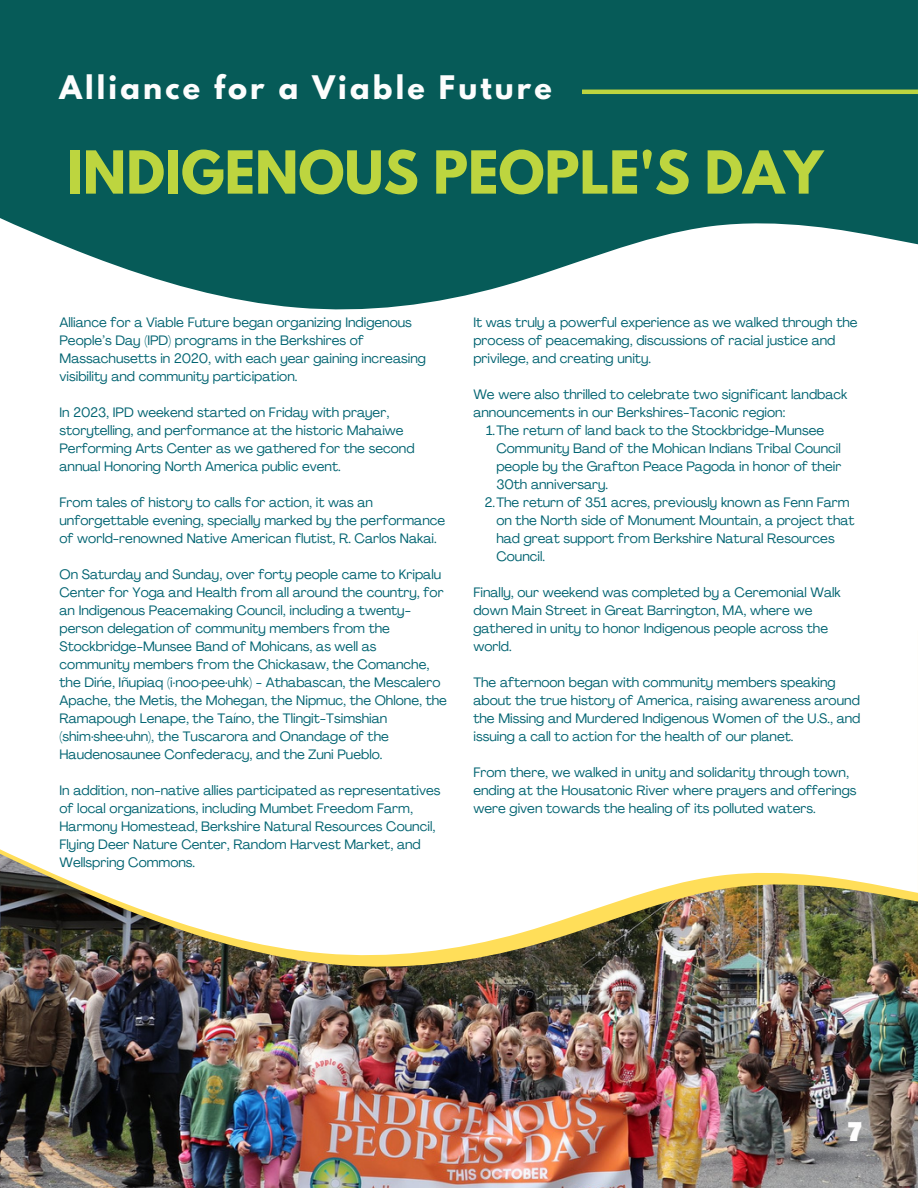
<style>
.page{position:relative;width:918px;height:1188px;background:#fff}
.page>*{position:absolute;margin:0;border:0;box-sizing:border-box;transform-origin:0 0}
.t1{font:700 52.5px "League Spartan";color:#bdd53f}
.t2{font:700 28.8px "League Spartan";letter-spacing:.11em;color:#fdfdfd}
.t3{font:900 condensed 26.1px "Agrandir";color:#fdfdfd}
.t4{font:13.5px/18px "Agrandir";color:#016371}
</style>
<div class="page">
<img style="left:0;top:970px;width:918px;height:218px">
<img style="left:0;top:959px;width:918px;height:11px">
<img style="left:0;top:849px;width:918px;height:110px">
<svg style="left:0;top:0;width:918px;height:310px;background:#2a7270"></svg>
<hr style="left:582px;top:90px;width:336px;height:4px;background:#bdd53f">
<h2 class="t2" style="left:60px;top:73px;width:494px">Alliance for a Viable Future</h2>
<h1 class="t1" style="left:67px;top:146px;width:758px">INDIGENOUS PEOPLE'S DAY</h1>
<p class="t4" style="left:60px;top:315px;width:368px">Alliance for a Viable Future began organizing Indigenous People’s Day (IPD) programs in the Berkshires of Massachusetts in 2020, with each year gaining increasing visibility and community participation.</p>
<p class="t4" style="left:60px;top:405px;width:357px">In 2023, IPD weekend started on Friday with prayer, storytelling, and performance at the historic Mahaiwe Performing Arts Center as we gathered for the second annual Honoring North America public event.</p>
<p class="t4" style="left:60px;top:495px;width:387px">From tales of history to calls for action, it was an unforgettable evening, specially marked by the performance of world-renowned Native American flutist, R. Carlos Nakai.</p>
<p class="t4" style="left:60px;top:567px;width:389px">On Saturday and Sunday, over forty people came to Kripalu Center for Yoga and Health from all around the country, for an Indigenous Peacemaking Council, including a twenty&shy;person delegation of community members from the Stockbridge-Munsee Band of Mohicans, as well as community members from the Chickasaw, the Comanche, the Dińe, Iñupiaq (i·noo·pee·uhk) - Athabascan, the Mescalero Apache, the Metis, the Mohegan, the Nipmuc, the Ohlone, the Ramapough Lenape, the Taíno, the Tlingit-Tsimshian (shim·shee·uhn), the Tuscarora and Onandage of the Haudenosaunee Confederacy, and the Zuni Pueblo.</p>
<p class="t4" style="left:60px;top:783px;width:382px">In addition, non-native allies participated as representatives of local organizations, including Mumbet Freedom Farm, Harmony Homestead, Berkshire Natural Resources Council, Flying Deer Nature Center, Random Harvest Market, and Wellspring Commons.</p>
<p class="t4" style="left:473px;top:315px;width:386px">It was truly a powerful experience as we walked through the process of peacemaking, discussions of racial justice and privilege, and creating unity.</p>
<p class="t4" style="left:473px;top:387px;width:376px">We were also thrilled to celebrate two significant landback</p>
<p class="t4" style="left:473px;top:405px;width:313px">announcements in our Berkshires-Taconic region:</p>
<p class="t4" style="left:486px;top:423px;width:340px">1.The return of land back to the Stockbridge-Munsee</p>
<p class="t4" style="left:496px;top:441px;width:346px">Community Band of the Mohican Indians Tribal Council</p>
<p class="t4" style="left:496px;top:459px;width:347px">people by the Grafton Peace Pagoda in honor of their</p>
<p class="t4" style="left:496px;top:477px;width:113px">30th anniversary.</p>
<p class="t4" style="left:485px;top:495px;width:367px">2.The return of 351 acres, previously known as Fenn Farm</p>
<p class="t4" style="left:496px;top:513px;width:360px">on the North side of Monument Mountain, a project that</p>
<p class="t4" style="left:496px;top:531px;width:340px">had great support from Berkshire Natural Resources</p>
<p class="t4" style="left:496px;top:549px;width:50px">Council.</p>
<p class="t4" style="left:473px;top:585px;width:369px">Finally, our weekend was completed by a Ceremonial Walk down Main Street in Great Barrington, MA, where we gathered in unity to honor Indigenous people across the world.</p>
<p class="t4" style="left:473px;top:675px;width:389px">The afternoon began with community members speaking about the true history of America, raising awareness around the Missing and Murdered Indigenous Women of the U.S., and issuing a call to action for the health of our planet.</p>
<p class="t4" style="left:473px;top:765px;width:385px">From there, we walked in unity and solidarity through town, ending at the Housatonic River where prayers and offerings were given towards the healing of its polluted waters.</p>
<h3 class="t3" style="left:848px;top:1121px;width:15px">7</h3>
</div>
